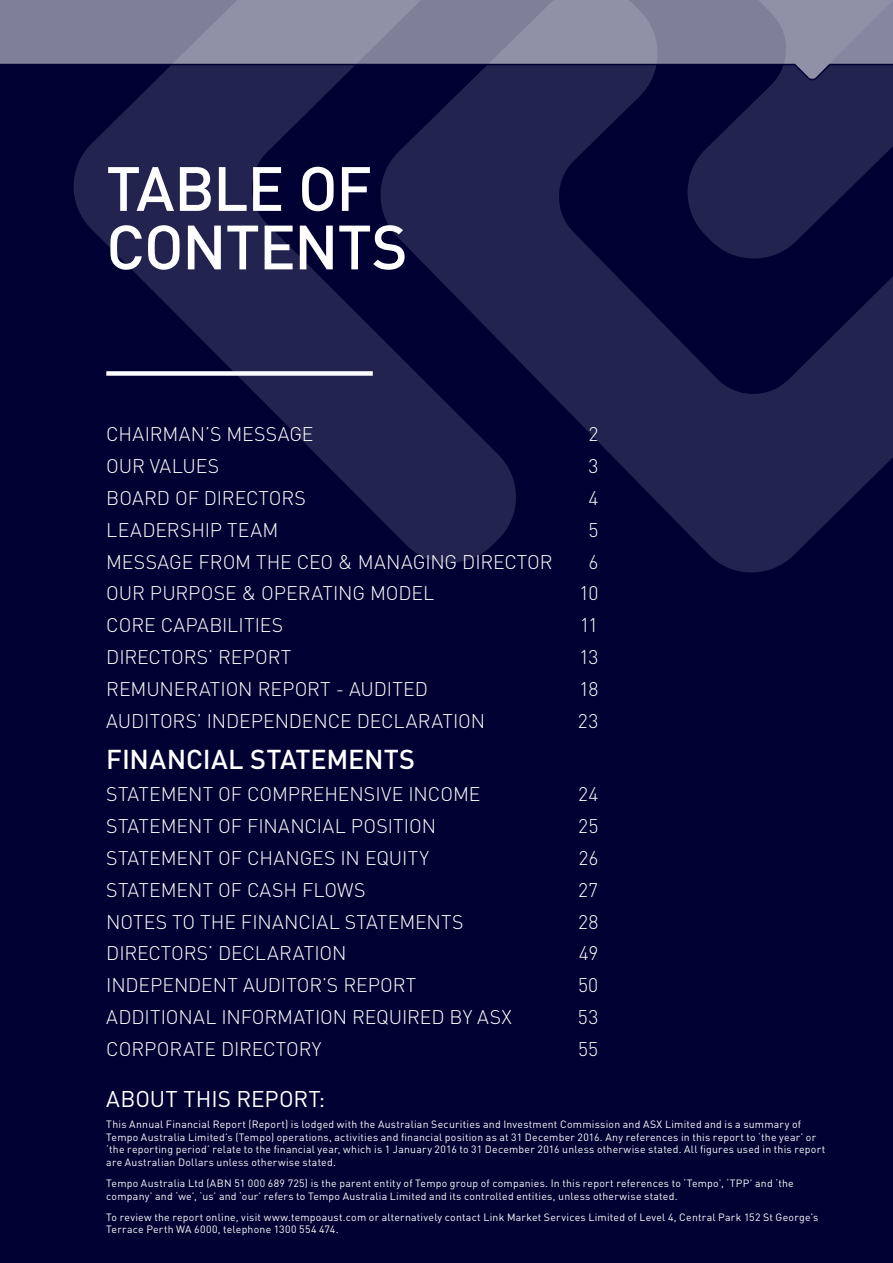
<style>
.page{position:relative;width:893px;height:1263px;background:#003}
.page>*{position:absolute;margin:0;border:0;box-sizing:border-box;transform-origin:0 0}
.t1{font:500 61.5px/58.5px "DIN";letter-spacing:-.02em;color:#fff}
.t2{font:500 27px "DIN";color:#fff}
.t3{font:22.5px "DIN";color:#fff}
.t4{font:300 19.5px "DIN";letter-spacing:-.005em;color:#fff}
.t5{font:300 19.5px "DIN";letter-spacing:.015em;color:#fff}
.t6{font:10.5px/12.6px "DIN";letter-spacing:.02em;color:#fff}
</style>
<div class="page">
<svg style="left:73px;top:82px;width:301px;height:430px"></svg>
<svg style="left:374px;top:82px;width:519px;height:491px;fill:#23234f"></svg>
<svg style="left:0;top:0;width:893px;height:82px;background:#6d6d89"></svg>
<div style="left:106px;top:371px;width:267px;height:5px;background:#fff"></div>
<h1 class="t1" style="left:106px;top:157px;width:303px">TABLE OF<br>CONTENTS</h1>
<h3 class="t5" style="left:106px;top:422px;width:209px">CHAIRMAN’S MESSAGE</h3>
<h3 class="t4" style="left:588px;top:422px;width:12px">2</h3>
<h3 class="t4" style="left:106px;top:454px;width:114px">OUR VALUES</h3>
<h3 class="t4" style="left:588px;top:454px;width:12px">3</h3>
<h3 class="t4" style="left:106px;top:486px;width:201px">BOARD OF DIRECTORS</h3>
<h3 class="t4" style="left:588px;top:486px;width:12px">4</h3>
<h3 class="t4" style="left:106px;top:518px;width:174px">LEADERSHIP TEAM</h3>
<h3 class="t4" style="left:588px;top:518px;width:12px">5</h3>
<h3 class="t4" style="left:106px;top:549px;width:448px">MESSAGE FROM THE CEO &amp; MANAGING DIRECTOR</h3>
<h3 class="t4" style="left:588px;top:549px;width:12px">6</h3>
<h3 class="t4" style="left:106px;top:581px;width:329px">OUR PURPOSE &amp; OPERATING MODEL</h3>
<h3 class="t4" style="left:579px;top:581px;width:21px">10</h3>
<h3 class="t4" style="left:106px;top:613px;width:179px">CORE CAPABILITIES</h3>
<h3 class="t4" style="left:580px;top:613px;width:20px">11</h3>
<h3 class="t4" style="left:106px;top:645px;width:186px">DIRECTORS’ REPORT</h3>
<h3 class="t4" style="left:579px;top:645px;width:21px">13</h3>
<h3 class="t4" style="left:106px;top:677px;width:323px">REMUNERATION REPORT - AUDITED</h3>
<h3 class="t4" style="left:579px;top:677px;width:21px">18</h3>
<h3 class="t4" style="left:106px;top:709px;width:380px">AUDITORS’ INDEPENDENCE DECLARATION</h3>
<h3 class="t4" style="left:578px;top:709px;width:22px">23</h3>
<h2 class="t2" style="left:106px;top:742px;width:310px">FINANCIAL STATEMENTS</h2>
<h3 class="t4" style="left:106px;top:782px;width:376px">STATEMENT OF COMPREHENSIVE INCOME</h3>
<h3 class="t4" style="left:578px;top:782px;width:22px">24</h3>
<h3 class="t4" style="left:106px;top:814px;width:331px">STATEMENT OF FINANCIAL POSITION</h3>
<h3 class="t4" style="left:578px;top:814px;width:22px">25</h3>
<h3 class="t4" style="left:106px;top:846px;width:324px">STATEMENT OF CHANGES IN EQUITY</h3>
<h3 class="t4" style="left:578px;top:846px;width:21px">26</h3>
<h3 class="t4" style="left:106px;top:878px;width:261px">STATEMENT OF CASH FLOWS</h3>
<h3 class="t4" style="left:578px;top:878px;width:22px">27</h3>
<h3 class="t4" style="left:106px;top:909px;width:359px">NOTES TO THE FINANCIAL STATEMENTS</h3>
<h3 class="t4" style="left:578px;top:909px;width:22px">28</h3>
<h3 class="t4" style="left:106px;top:941px;width:242px">DIRECTORS’ DECLARATION</h3>
<h3 class="t4" style="left:579px;top:941px;width:21px">49</h3>
<h3 class="t4" style="left:106px;top:973px;width:312px">INDEPENDENT AUDITOR’S REPORT</h3>
<h3 class="t4" style="left:578px;top:973px;width:22px">50</h3>
<h3 class="t4" style="left:106px;top:1005px;width:407px">ADDITIONAL INFORMATION REQUIRED BY ASX</h3>
<h3 class="t4" style="left:578px;top:1005px;width:22px">53</h3>
<h3 class="t4" style="left:106px;top:1037px;width:217px">CORPORATE DIRECTORY</h3>
<h3 class="t4" style="left:578px;top:1037px;width:22px">55</h3>
<h3 class="t3" style="left:106px;top:1085px;width:220px">ABOUT THIS REPORT:</h3>
<p class="t6" style="left:106px;top:1118px;width:720px">This Annual Financial Report (Report) is lodged with the Australian Securities and Investment Commission and ASX Limited and is a summary of Tempo Australia Limited’s (Tempo) operations, activities and financial position as at 31 December 2016. Any references in this report to ‘the year’ or ‘the reporting period’ relate to the financial year, which is 1 January 2016 to 31 December 2016 unless otherwise stated. All figures used in this report are Australian Dollars unless otherwise stated.</p>
<p class="t6" style="left:106px;top:1176px;width:689px">Tempo Australia Ltd (ABN 51 000 689 725) is the parent entity of Tempo group of companies. In this report references to ‘Tempo’, ‘TPP’ and ‘the company’ and ‘we’, ‘us’ and ‘our’ refers to Tempo Australia Limited and its controlled entities, unless otherwise stated.</p>
<p class="t6" style="left:106px;top:1210px;width:713px">To review the report online, visit www.tempoaust.com or alternatively contact Link Market Services Limited of Level 4, Central Park 152 St George’s<br>Terrace Perth WA 6000, telephone 1300 554 474.</p>
</div>
